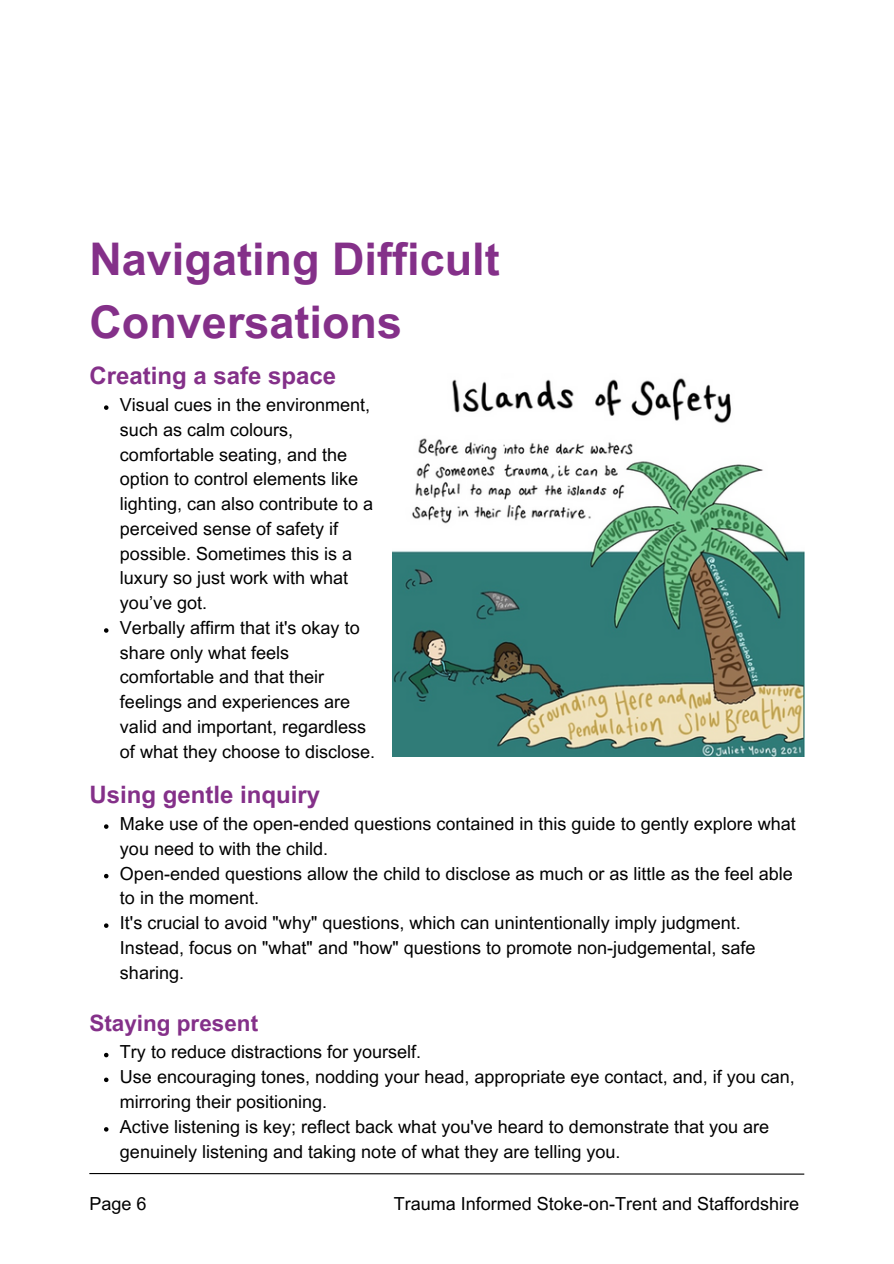
<style>
.page{position:relative;width:894px;height:1264px;background:#fff}
.page>*{position:absolute;margin:0;border:0;box-sizing:border-box;transform-origin:0 0}
.t1{font:700 45px/63px "Arial MT Pro";color:#843089}
.t2{font:700 24px "Arial MT Pro";color:#843089}
.t3{font:700 22.5px "Arial MT Pro";color:#843089}
.t4{font:18px/24.8px "Arial MT Pro";color:#000}
</style>
<div class="page">
<svg style="left:89px;top:1173px;width:716px;height:2px"></svg>
<svg style="left:104px;top:405px;width:4px;height:5px"></svg>
<svg style="left:104px;top:628px;width:4px;height:4px"></svg>
<img style="left:392px;top:378px;width:412px;height:378px">
<svg style="left:104px;top:824px;width:4px;height:4px"></svg>
<svg style="left:104px;top:873px;width:4px;height:5px"></svg>
<svg style="left:104px;top:923px;width:4px;height:4px"></svg>
<svg style="left:104px;top:1052px;width:4px;height:5px"></svg>
<svg style="left:104px;top:1077px;width:4px;height:5px"></svg>
<svg style="left:104px;top:1127px;width:4px;height:4px"></svg>
<p class="t1" style="left:89px;top:233px;width:412px">Navigating Difficult<br>Conversations</p>
<p class="t2" style="left:89px;top:366px;width:248px">Creating a safe space</p>
<p class="t4" style="left:120px;top:394px;width:255px">Visual cues in the environment, such as calm colours, comfortable seating, and the option to control elements like lighting, can also contribute to a perceived sense of safety if possible. Sometimes this is a luxury so just work with what you’ve got.</p>
<h2 class="t4" style="left:120px;top:617px;width:257px">Verbally affirm that it's okay to share only what feels comfortable and that their feelings and experiences are valid and important, regardless of what they choose to disclose.</h2>
<p class="t2" style="left:89px;top:785px;width:232px">Using gentle inquiry</p>
<p class="t4" style="left:120px;top:813px;width:677px">Make use of the open-ended questions contained in this guide to gently explore what you need to with the child.</p>
<h2 class="t4" style="left:120px;top:863px;width:674px">Open-ended questions allow the child to disclose as much or as little as the feel able to in the moment.</h2>
<p class="t4" style="left:120px;top:912px;width:636px">It's crucial to avoid "why" questions, which can unintentionally imply judgment.<br>Instead, focus on "what" and "how" questions to promote non-judgemental, safe sharing.</p>
<p class="t3" style="left:89px;top:1015px;width:170px">Staying present</p>
<p class="t4" style="left:120px;top:1042px;width:303px">Try to reduce distractions for yourself.</p>
<p class="t4" style="left:120px;top:1066px;width:676px">Use encouraging tones, nodding your head, appropriate eye contact, and, if you can, mirroring their positioning.</p>
<p class="t4" style="left:120px;top:1116px;width:650px">Active listening is key; reflect back what you've heard to demonstrate that you are genuinely listening and taking note of what they are telling you.</p>
<h1 class="t4" style="left:89px;top:1193px;width:59px">Page 6</h1>
<h2 class="t4" style="left:393px;top:1193px;width:407px">Trauma Informed Stoke-on-Trent and Staffordshire</h2>
</div>
